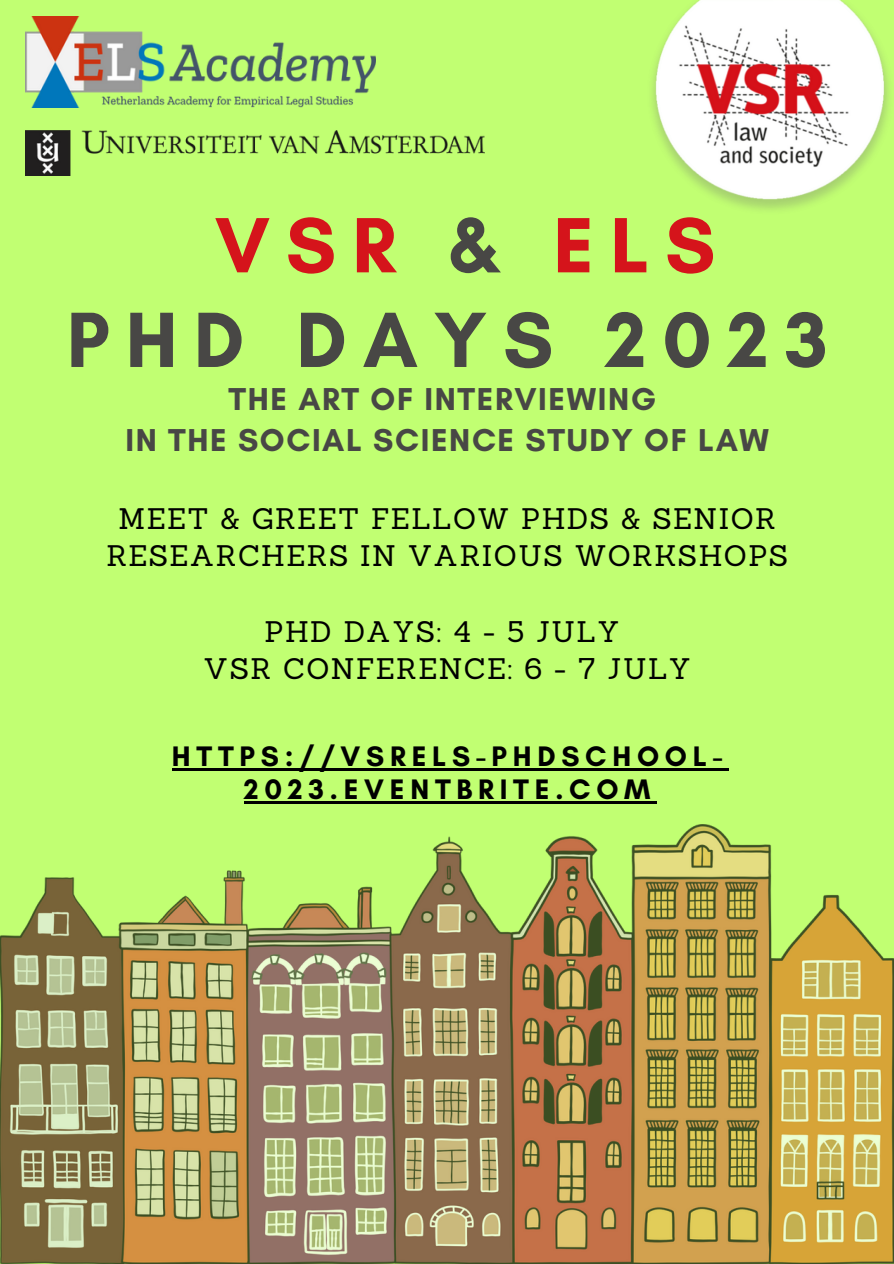
<style>
.page{position:relative;width:894px;height:1264px;background:#fff}
.page>*{position:absolute;margin:0;border:0;box-sizing:border-box;transform-origin:0 0}
.t1{font:700 79.8px/94.7px "Glacial Indifference";letter-spacing:.2em;color:#484745;text-align:center}
.t2{font:700 32.25px/41.5px "Glacial Indifference";letter-spacing:.05em;color:#484745;text-align:center}
.t3{font:28.95px/37.7px "Sanchez";letter-spacing:.05em;color:#000;text-align:center}
.t4{font:700 28.8px/33.8px "Glacial Indifference";letter-spacing:.2em;color:#000;text-align:center}
.s1{color:#d5141b}
</style>
<div class="page">
<div style="left:0;top:0;width:893px;height:1263px;background:#c1ff72"></div>
<img style="left:652px;top:0;width:237px;height:210px">
<img style="left:0;top:824px;width:893px;height:439px">
<img style="left:25px;top:130px;width:459px;height:45px">
<img style="left:25px;top:17px;width:351px;height:91px">
<hr style="left:172px;top:768px;width:556px;height:2px;background:#000">
<hr style="left:244px;top:801px;width:325px;height:3px;background:#000">
<hr style="left:569px;top:801px;width:87px;height:3px;background:#000">
<h1 class="t1" style="left:67px;top:197px;width:762px"><span class="s1">VSR</span> &amp; <span class="s1">ELS<br></span>PHD DAYS 2023</h1>
<p class="t2" style="left:125px;top:378px;width:645px">THE ART OF INTERVIEWING<br>IN THE SOCIAL SCIENCE STUDY OF LAW</p>
<p class="t3" style="left:106px;top:499px;width:683px">MEET &amp; GREET FELLOW PHDS &amp; SENIOR<br>RESEARCHERS IN VARIOUS WORKSHOPS</p>
<p class="t3" style="left:203px;top:612px;width:488px">PHD DAYS: 4 - 5 JULY<br>VSR CONFERENCE: 6 - 7 JULY</p>
<p class="t4" style="left:172px;top:738px;width:552px">HTTPS://VSRELS-PHDSCHOOL-<br>2023.EVENTBRITE.COM</p>
</div>
